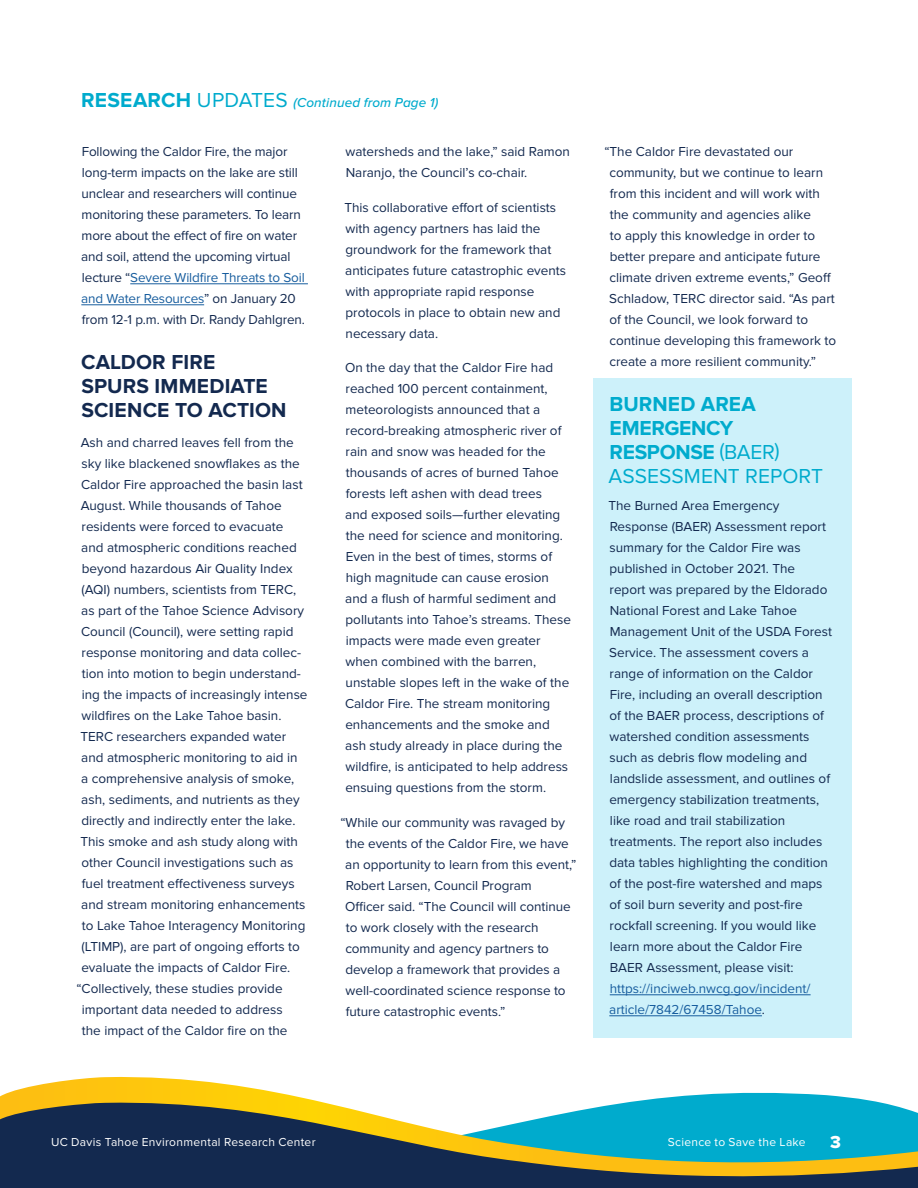
<style>
.page{position:relative;width:918px;height:1188px;background:#fff}
.page>*{position:absolute;margin:0;border:0;box-sizing:border-box;transform-origin:0 0}
.Headline2{font:700 21px/24px "Proxima Nova";letter-spacing:-.01em;color:#00abcd}
.Headline{font:700 21px/24px "Proxima Nova";letter-spacing:.005em;color:#13294f}
.t1{font:18px "Proxima Nova Extrabld";color:#fff}
.Text_for_newsletter{font:13.5px/21px "Proxima Nova";color:#13294f}
.Headline2-2{font:italic 500 13.5px "Proxima Nova";letter-spacing:.01em;color:#00abcd}
.t2{font:12px "Proxima Nova";letter-spacing:.025em;color:#fff}
.s1{font-weight:700;font-style:normal;font-size:21px}
.s2{font-weight:400;font-style:normal;font-size:21px}
.s3{color:#175d9e}
.s4{font-weight:400}
</style>
<div class="page">
<svg style="left:0;top:1076px;width:866px;height:24px"></svg>
<svg style="left:0;top:1100px;width:918px;height:88px;background:#437473"></svg>
<div style="left:593px;top:378px;width:259px;height:660px;background:#cdf1fa"></div>
<hr style="left:130px;top:284px;width:178px;height:1px;background:#175d9e">
<hr style="left:81px;top:305px;width:123px;height:1px;background:#175d9e">
<hr style="left:610px;top:995px;width:201px;height:1px;background:#175d9e">
<hr style="left:609px;top:1016px;width:153px;height:1px;background:#175d9e">
<p class="Headline2-2" style="left:81px;top:95px;width:359px"><span class="s1">RESEARCH</span> <span class="s2">UPDATES</span> (Continued from Page 1)</p>
<p class="Text_for_newsletter" style="left:81px;top:141px;width:225px">Following the Caldor Fire, the major long-term impacts on the lake are still unclear and researchers will continue monitoring these parameters. To learn more about the effect of fire on water and soil, attend the upcoming virtual lecture “<span class="s3">Severe Wildfire Threats to Soil and Water Resources</span>” on January 20 from 12-1 p.m. with Dr. Randy Dahlgren.</p>
<p class="Headline" style="left:81px;top:351px;width:207px">CALDOR FIRE<br>SPURS IMMEDIATE<br>SCIENCE TO ACTION</p>
<p class="Text_for_newsletter" style="left:81px;top:432px;width:215px">Ash and charred leaves fell from the</p>
<p class="Text_for_newsletter" style="left:82px;top:453px;width:220px">sky like blackened snowflakes as the</p>
<p class="Text_for_newsletter" style="left:81px;top:474px;width:223px">Caldor Fire approached the basin last</p>
<p class="Text_for_newsletter" style="left:81px;top:495px;width:202px">August. While thousands of Tahoe</p>
<p class="Text_for_newsletter" style="left:82px;top:516px;width:203px">residents were forced to evacuate</p>
<p class="Text_for_newsletter" style="left:81px;top:537px;width:217px">and atmospheric conditions reached</p>
<p class="Text_for_newsletter" style="left:82px;top:558px;width:213px">beyond hazardous Air Quality Index</p>
<p class="Text_for_newsletter" style="left:82px;top:579px;width:216px">(AQI) numbers, scientists from TERC,</p>
<p class="Text_for_newsletter" style="left:81px;top:600px;width:224px">as part of the Tahoe Science Advisory</p>
<p class="Text_for_newsletter" style="left:81px;top:621px;width:214px">Council (Council), were setting rapid</p>
<p class="Text_for_newsletter" style="left:82px;top:642px;width:221px">response monitoring and data collec-</p>
<p class="Text_for_newsletter" style="left:82px;top:663px;width:221px">tion into motion to begin understand-</p>
<p class="Text_for_newsletter" style="left:82px;top:684px;width:227px">ing the impacts of increasingly intense</p>
<p class="Text_for_newsletter" style="left:82px;top:705px;width:201px">wildfires on the Lake Tahoe basin.</p>
<p class="Text_for_newsletter" style="left:80px;top:726px;width:207px">TERC researchers expanded water</p>
<p class="Text_for_newsletter" style="left:81px;top:747px;width:218px">and atmospheric monitoring to aid in</p>
<p class="Text_for_newsletter" style="left:81px;top:768px;width:215px">a comprehensive analysis of smoke,</p>
<p class="Text_for_newsletter" style="left:81px;top:789px;width:220px">ash, sediments, and nutrients as they</p>
<p class="Text_for_newsletter" style="left:81px;top:810px;width:216px">directly and indirectly enter the lake.</p>
<p class="Text_for_newsletter" style="left:80px;top:831px;width:219px">This smoke and ash study along with</p>
<p class="Text_for_newsletter" style="left:81px;top:852px;width:214px">other Council investigations such as</p>
<p class="Text_for_newsletter" style="left:82px;top:873px;width:214px">fuel treatment effectiveness surveys</p>
<p class="Text_for_newsletter" style="left:81px;top:894px;width:226px">and stream monitoring enhancements</p>
<p class="Text_for_newsletter" style="left:82px;top:915px;width:225px">to Lake Tahoe Interagency Monitoring</p>
<p class="Text_for_newsletter" style="left:82px;top:936px;width:220px">(LTIMP), are part of ongoing efforts to</p>
<p class="Text_for_newsletter" style="left:81px;top:957px;width:210px">evaluate the impacts of Caldor Fire.</p>
<p class="Text_for_newsletter" style="left:76px;top:978px;width:208px">“Collectively, these studies provide</p>
<p class="Text_for_newsletter" style="left:82px;top:999px;width:202px">important data needed to address</p>
<p class="Text_for_newsletter" style="left:82px;top:1020px;width:207px">the impact of the Caldor fire on the</p>
<p class="Text_for_newsletter" style="left:346px;top:141px;width:226px">watersheds and the lake,” said Ramon<br>Naranjo, the Council’s co-chair.</p>
<p class="Text_for_newsletter" style="left:344px;top:197px;width:223px">This collaborative effort of scientists with agency partners has laid the groundwork for the framework that anticipates future catastrophic events with appropriate rapid response protocols in place to obtain new and necessary data.</p>
<p class="Text_for_newsletter" style="left:345px;top:357px;width:227px">On the day that the Caldor Fire had reached 100 percent containment, meteorologists announced that a record-breaking atmospheric river of rain and snow was headed for the thousands of acres of burned Tahoe forests left ashen with dead trees<br>and exposed soils—further elevating the need for science and monitoring.<br>Even in the best of times, storms of high magnitude can cause erosion and a flush of harmful sediment and pollutants into Tahoe’s streams. These impacts were made even greater when combined with the barren, unstable slopes left in the wake of the Caldor Fire. The stream monitoring enhancements and the smoke and ash study already in place during the wildfire, is anticipated to help address ensuing questions from the storm.</p>
<p class="Text_for_newsletter" style="left:345px;top:812px;width:233px;text-indent:-5px">“While our community was ravaged by the events of the Caldor Fire, we have an opportunity to learn from this event,” Robert Larsen, Council Program<br>Officer said. “The Council will continue to work closely with the research community and agency partners to develop a framework that provides a well-coordinated science response to future catastrophic events.”</p>
<p class="Text_for_newsletter" style="left:609px;top:141px;width:229px;text-indent:-5px">“The Caldor Fire devastated our community, but we continue to learn from this incident and will work with the community and agencies alike<br>to apply this knowledge in order to better prepare and anticipate future climate driven extreme events,” Geoff Schladow, TERC director said. “As part of the Council, we look forward to continue developing this framework to create a more resilient community.”</p>
<p class="Headline2" style="left:608px;top:393px;width:216px">BURNED AREA<br>EMERGENCY<br>RESPONSE <span class="s4">(BAER)<br>ASSESSMENT REPORT</span></p>
<p class="Text_for_newsletter" style="left:608px;top:495px;width:225px">The Burned Area Emergency Response (BAER) Assessment report summary for the Caldor Fire was published in October 2021. The report was prepared by the Eldorado National Forest and Lake Tahoe Management Unit of the USDA Forest Service. The assessment covers a range of information on the Caldor Fire, including an overall description of the BAER process, descriptions of watershed condition assessments such as debris flow modeling and landslide assessment, and outlines of emergency stabilization treatments, like road and trail stabilization treatments. The report also includes data tables highlighting the condition of the post-fire watershed and maps of soil burn severity and post-fire rockfall screening. If you would like learn more about the Caldor Fire BAER Assessment, please visit: <span class="s3">https://inciweb.nwcg.gov/incident/ article/7842/67458/Tahoe</span>.</p>
<p class="t2" style="left:51px;top:1135px;width:266px">UC Davis Tahoe Environmental Research Center</p>
<p class="t2" style="left:668px;top:1135px;width:139px">Science to Save the Lake</p>
<h2 class="t1" style="left:830px;top:1131px;width:12px">3</h2>
</div>
